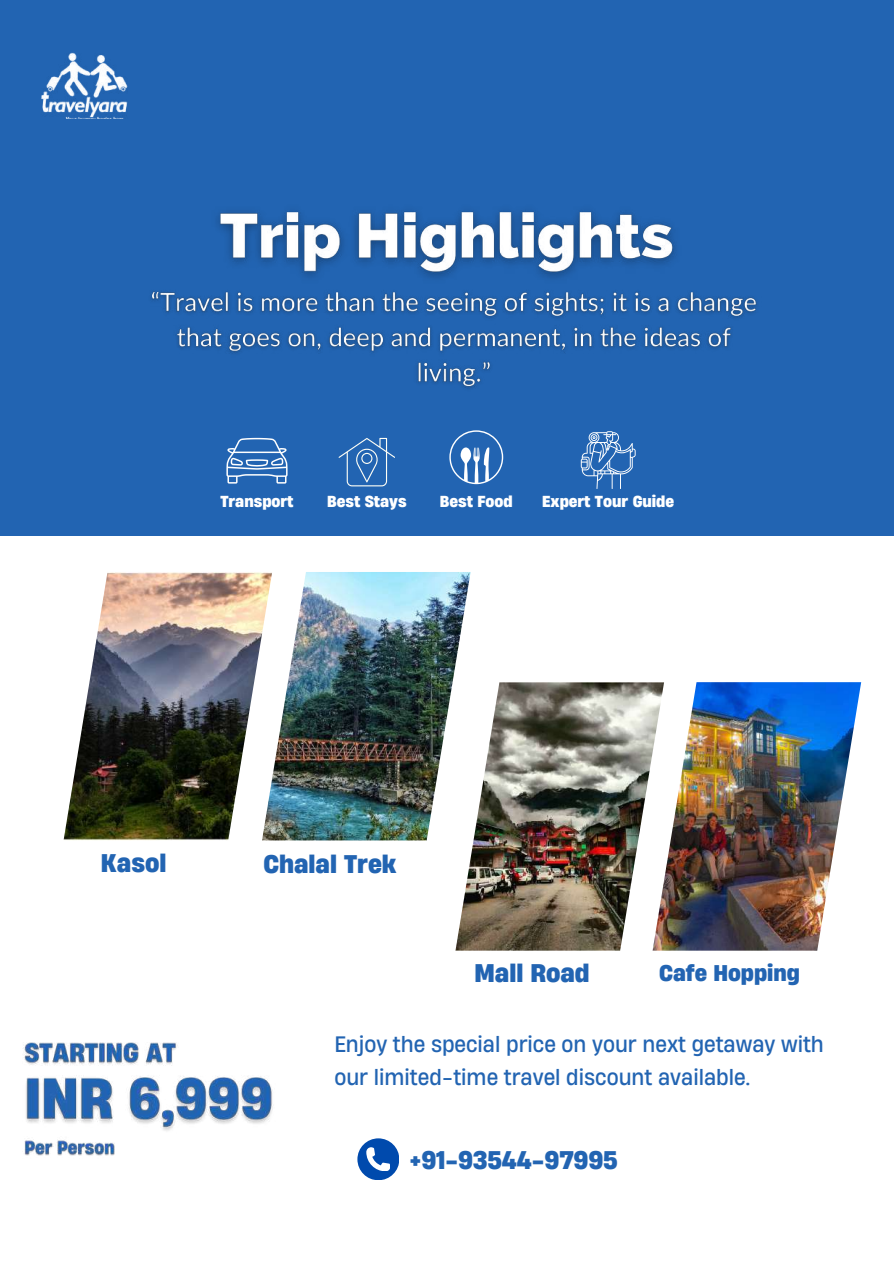
<style>
.page{position:relative;width:894px;height:1264px;background:#fff}
.page>*{position:absolute;margin:0;border:0;box-sizing:border-box;transform-origin:0 0}
.t1{font:700 24px "Heading Now 66";color:#2264b2}
.t2{font:700 21.3px "Heading Now 66";color:#2264b2}
.t3{font:21px/32.7px "Heading Now 64";color:#2264b2}
.t4{font:700 15px "Heading Now 66";color:#fff}
</style>
<div class="page">
<div style="left:0;top:0;width:893px;height:536px;background:#2264b2"></div>
<img style="left:272px;top:572px;width:198px;height:268px">
<img style="left:455px;top:682px;width:197px;height:268px">
<img style="left:652px;top:682px;width:208px;height:268px">
<img style="left:63px;top:572px;width:209px;height:268px">
<div style="left:357px;top:1138px;width:42px;height:42px;background:#004aad;border-radius:50%"></div>
<svg style="left:366px;top:1147px;width:24px;height:23px"></svg>
<svg style="left:338px;top:438px;width:57px;height:48px"></svg>
<svg style="left:449px;top:430px;width:54px;height:54px"></svg>
<svg style="left:580px;top:431px;width:55px;height:57px"></svg>
<svg style="left:226px;top:438px;width:61px;height:45px"></svg>
<img style="left:41px;top:52px;width:87px;height:66px">
<img style="left:217px;top:210px;width:459px;height:68px">
<img style="left:150px;top:291px;width:607px;height:98px">
<img style="left:23px;top:1042px;width:154px;height:21px">
<img style="left:24px;top:1140px;width:91px;height:16px">
<img style="left:26px;top:1063px;width:247px;height:68px">
<p class="t4" style="left:220px;top:491px;width:75px">Transport</p>
<p class="t4" style="left:327px;top:491px;width:81px">Best Stays</p>
<p class="t4" style="left:440px;top:491px;width:74px">Best Food</p>
<p class="t4" style="left:542px;top:491px;width:133px">Expert Tour Guide</p>
<p class="t1" style="left:101px;top:846px;width:67px">Kasol</p>
<p class="t1" style="left:263px;top:847px;width:135px">Chalal Trek</p>
<p class="t1" style="left:474px;top:956px;width:117px">Mall Road</p>
<p class="t2" style="left:658px;top:958px;width:142px">Cafe Hopping</p>
<p class="t3" style="left:334px;top:1027px;width:491px">Enjoy the special price on your next getaway with our limited-time travel discount available.</p>
<p class="t1" style="left:409px;top:1143px;width:209px">+91-93544-97995</p>
</div>
